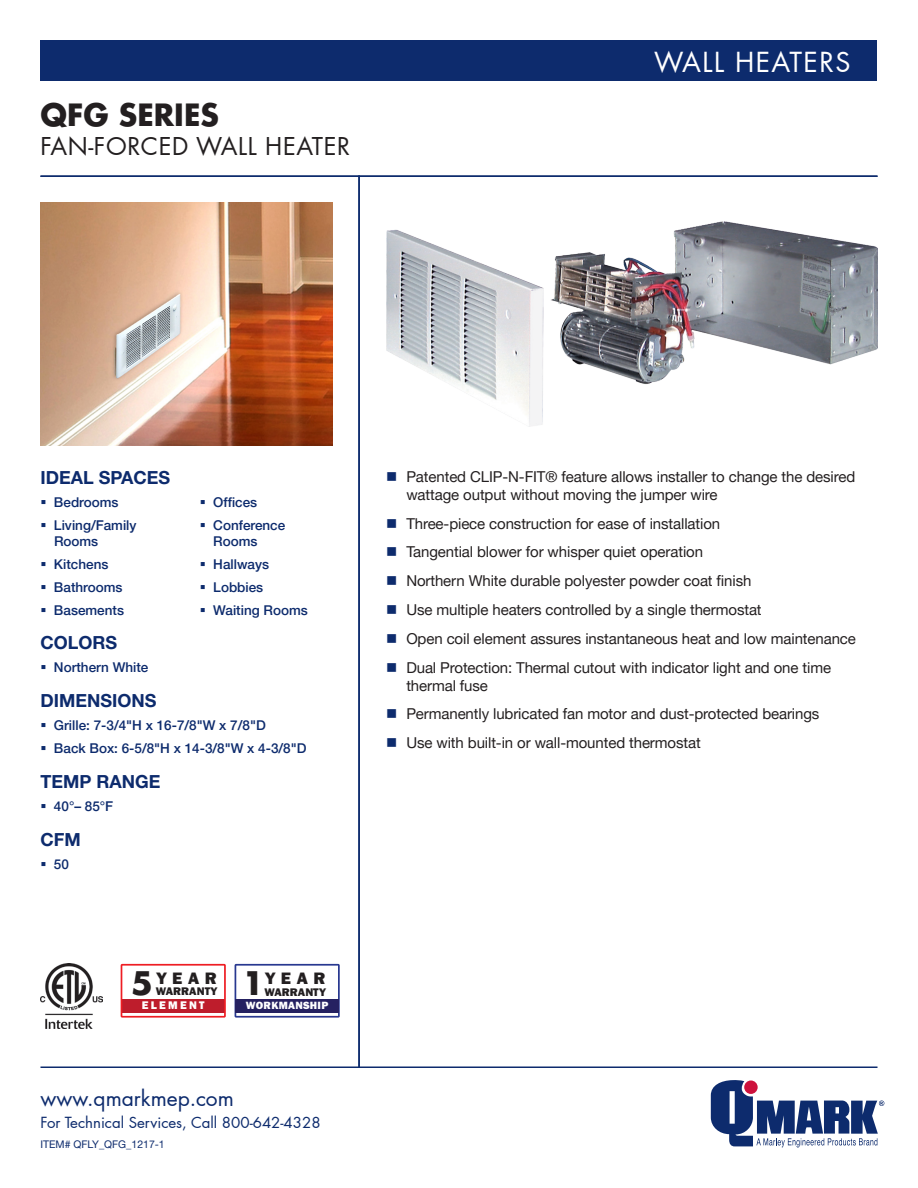
<style>
.page{position:relative;width:918px;height:1188px;background:#fff}
.page>*{position:absolute;margin:0;border:0;box-sizing:border-box;transform-origin:0 0}
.t1{font:700 30px "Futura LT Pro";color:#231f20}
.t2{font:27px "Futura LT Pro";letter-spacing:.05em;color:#fff}
.t3{font:24px "Futura LT Pro";letter-spacing:.025em;color:#231f20}
.t4{font:21px "Futura LT Pro";color:#0d2b6d}
.t5{font:700 18px "Helvetica Neue LT Pro";color:#0d2b6d}
.t6{font:800 17.1px "Franklin Gothic";letter-spacing:.32em;color:#231f20}
.t7{font:15px/18px "Helvetica Neue LT Pro";letter-spacing:-.005em;color:#231f20}
.t8{font:15px "Futura LT Pro";color:#0d2b6d}
.t9{font:500 13.5px/16.2px "Helvetica Neue LT Pro";color:#0d2b6d}
.t10{font:800 11.4px/14.1px "Franklin Gothic";letter-spacing:.035em;color:#231f20}
.t11{font:800 11.4px "Franklin Gothic";color:#231f20}
.t12{font:800 10.8px "Franklin Gothic";letter-spacing:.025em;color:#fff}
.t13{font:10.5px "Helvetica Neue LT Pro";color:#0d2b6d}
.s1{font-family:"Futura";font-weight:700;font-size:31.65px}
.s2{color:#fff}
.s3{color:#0d2b6d}
</style>
<div class="page">
<img style="left:40px;top:202px;width:292px;height:244px">
<img style="left:40px;top:964px;width:62px;height:65px">
<svg style="left:711px;top:1080px;width:173px;height:67px"></svg>
<hr style="left:40px;top:1066px;width:838px;height:2px;background:#0d2b6d">
<div style="left:40px;top:40px;width:838px;height:41px;background:#0d2b6d"></div>
<hr style="left:40px;top:176px;width:838px;height:1px;background:#0d2b6d">
<hr style="left:358px;top:176px;width:2px;height:891px;background:#0d2b6d">
<img style="left:386px;top:221px;width:492px;height:206px">
<div style="left:235px;top:964px;width:105px;height:54px;border:2px solid #283890"></div>
<div style="left:235px;top:999px;width:104px;height:13px;background:#252161"></div>
<div style="left:121px;top:999px;width:104px;height:14px;background:#be1d2c"></div>
<div style="left:121px;top:964px;width:105px;height:54px;border:2px solid #ee1d23"></div>
<p class="t1" style="left:40px;top:92px;width:180px">QFG SERIES</p>
<p class="t3" style="left:40px;top:130px;width:311px">FAN-FORCED WALL HEATER</p>
<p class="t2" style="left:654px;top:43px;width:198px">WALL HEATERS</p>
<p class="t5" style="left:40px;top:466px;width:131px">IDEAL SPACES</p>
<p class="t9" style="left:40px;top:494px;width:80px">▪ Bedrooms</p>
<p class="t9" style="left:54px;top:517px;width:84px;text-indent:-14px">▪ Living/Family<br>Rooms</p>
<p class="t9" style="left:40px;top:556px;width:70px">▪ Kitchens</p>
<p class="t9" style="left:40px;top:579px;width:84px">▪ Bathrooms</p>
<p class="t9" style="left:40px;top:602px;width:85px">▪ Basements</p>
<p class="t9" style="left:200px;top:494px;width:59px">▪ Offices</p>
<p class="t9" style="left:213px;top:517px;width:74px;text-indent:-14px">▪ Conference<br>Rooms</p>
<p class="t9" style="left:200px;top:556px;width:71px">▪ Hallways</p>
<p class="t9" style="left:200px;top:579px;width:65px">▪ Lobbies</p>
<p class="t9" style="left:200px;top:602px;width:110px">▪ Waiting Rooms</p>
<p class="t5" style="left:40px;top:632px;width:78px">COLORS</p>
<p class="t9" style="left:40px;top:659px;width:109px">▪ Northern White</p>
<p class="t5" style="left:40px;top:689px;width:117px">DIMENSIONS</p>
<p class="t9" style="left:40px;top:717px;width:227px">▪ Grille: 7-3/4"H x 16-7/8"W x 7/8"D</p>
<p class="t9" style="left:40px;top:740px;width:268px">▪ Back Box: 6-5/8"H x 14-3/8"W x 4-3/8"D</p>
<p class="t5" style="left:40px;top:770px;width:121px">TEMP RANGE</p>
<p class="t9" style="left:40px;top:798px;width:74px">▪ 40°– 85°F</p>
<p class="t5" style="left:40px;top:828px;width:42px">CFM</p>
<p class="t9" style="left:40px;top:856px;width:30px">▪ 50</p>
<p class="t6" style="left:131px;top:967px;width:87px"><span class="s1">5</span>YEAR</p>
<p class="t10" style="left:142px;top:984px;width:77px;text-indent:14px">WARRANTY<br><span class="s2">ELEMENT</span></p>
<p class="t6" style="left:242px;top:967px;width:85px"><span class="s1">1</span>YEAR</p>
<p class="t11" style="left:264px;top:984px;width:63px">WARRANTY</p>
<p class="t12" style="left:246px;top:998px;width:84px">WORKMANSHIP</p>
<p class="t4" style="left:40px;top:1083px;width:195px">www.qmarkmep.com</p>
<p class="t8" style="left:40px;top:1112px;width:282px">For Technical Services, Call 800-642-4328</p>
<p class="t13" style="left:40px;top:1137px;width:126px">ITEM# QFLY_QFG_1217-1</p>
<p class="t7" style="left:406px;top:467px;width:450px;text-indent:-20px"><span class="s3">■</span> Patented CLIP-N-FIT® feature allows installer to change the desired wattage output without moving the jumper wire</p>
<p class="t7" style="left:386px;top:514px;width:336px"><span class="s3">■</span> Three-piece construction for ease of installation</p>
<p class="t7" style="left:386px;top:543px;width:319px"><span class="s3">■</span> Tangential blower for whisper quiet operation</p>
<p class="t7" style="left:386px;top:571px;width:367px"><span class="s3">■</span> Northern White durable polyester powder coat finish</p>
<p class="t7" style="left:386px;top:600px;width:377px"><span class="s3">■</span> Use multiple heaters controlled by a single thermostat</p>
<p class="t7" style="left:386px;top:629px;width:471px"><span class="s3">■</span> Open coil element assures instantaneous heat and low maintenance</p>
<p class="t7" style="left:406px;top:658px;width:426px;text-indent:-20px"><span class="s3">■</span> Dual Protection: Thermal cutout with indicator light and one time thermal fuse</p>
<p class="t7" style="left:386px;top:705px;width:435px"><span class="s3">■</span> Permanently lubricated fan motor and dust-protected bearings</p>
<p class="t7" style="left:386px;top:733px;width:316px"><span class="s3">■</span> Use with built-in or wall-mounted thermostat</p>
</div>
